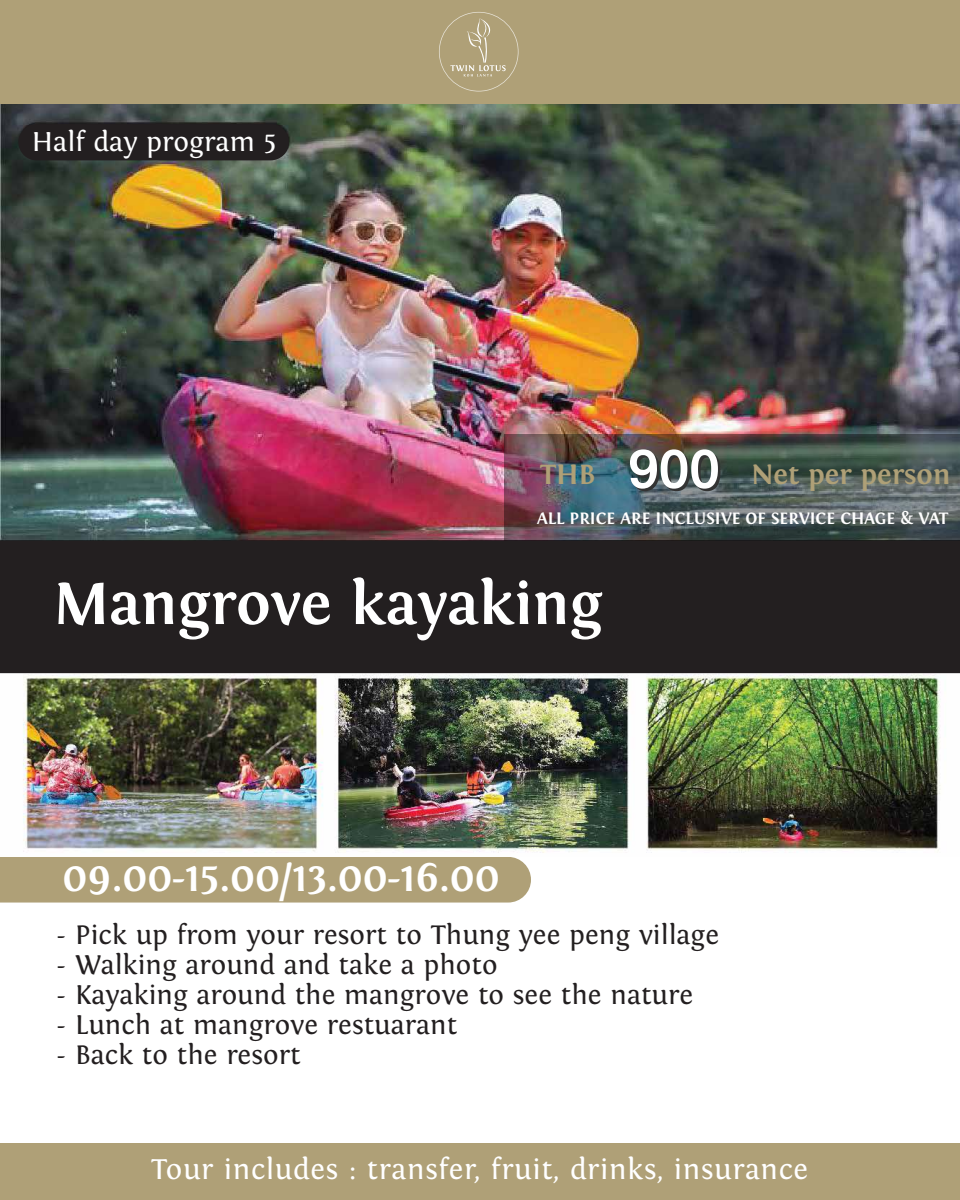
<style>
.page{position:relative;width:960px;height:1200px;background:#fff}
.page>*{position:absolute;margin:0;border:0;box-sizing:border-box;transform-origin:0 0}
.t1{font:81.7px "PSL Kanda Modern Extra Pro";color:#fff}
.t2{font:700 61.4px "Fontin";color:#fff}
.t3{font:700 41.8px "Fontin";color:#fff}
.t4{font:30px "Fontin";letter-spacing:.02em;color:#fff}
.t5{font:700 28.9px "Fontin";color:#afa077}
.t6{font:28.4px "Fontin";color:#fff}
.t7{font:28.1px "Fontin";color:#231f20}
.t8{font:700 17.2px "Fontin";color:#fff}
</style>
<div class="page">
<div style="left:0;top:857px;width:531px;height:46px;background:#afa077"></div>
<div style="left:0;top:1143px;width:960px;height:57px;background:#afa077"></div>
<img style="left:1px;top:103px;width:959px;height:750px">
<img style="left:504px;top:434px;width:455px;height:107px">
<div style="left:18px;top:124px;width:271px;height:36px;background:#231f20;border-radius:18px"></div>
<div style="left:0;top:0;width:960px;height:103px;background:#afa077"></div>
<svg style="left:439px;top:12px;width:80px;height:80px"></svg>
<div style="left:0;top:541px;width:960px;height:132px;background:#231f20"></div>
<p class="t6" style="left:32px;top:125px;width:246px">Half day program 5</p>
<p class="t6" style="left:264px;top:125px;width:14px">3</p>
<h1 class="t1" style="left:628px;top:424px;width:93px">900</h1>
<p class="t5" style="left:751px;top:458px;width:201px">Net per person</p>
<p class="t8" style="left:537px;top:509px;width:413px">ALL PRICE ARE INCLUSIVE OF SERVICE CHAGE &amp; VAT</p>
<p class="t5" style="left:540px;top:458px;width:57px">THB</p>
<h2 class="t2" style="left:53px;top:569px;width:551px">Mangrove kayaking</h2>
<h3 class="t3" style="left:62px;top:854px;width:439px">09.00-15.00/13.00-16.00</h3>
<p class="t7" style="left:57px;top:919px;width:663px">- Pick up from your resort to Thung yee peng village</p>
<p class="t7" style="left:57px;top:949px;width:442px">- Walking around and take a photo</p>
<p class="t7" style="left:57px;top:979px;width:638px">- Kayaking around the mangrove to see the nature</p>
<p class="t7" style="left:57px;top:1009px;width:402px">- Lunch at mangrove restuarant</p>
<p class="t7" style="left:57px;top:1039px;width:245px">- Back to the resort</p>
<p class="t4" style="left:151px;top:1152px;width:659px">Tour includes : transfer, fruit, drinks, insurance</p>
</div>
